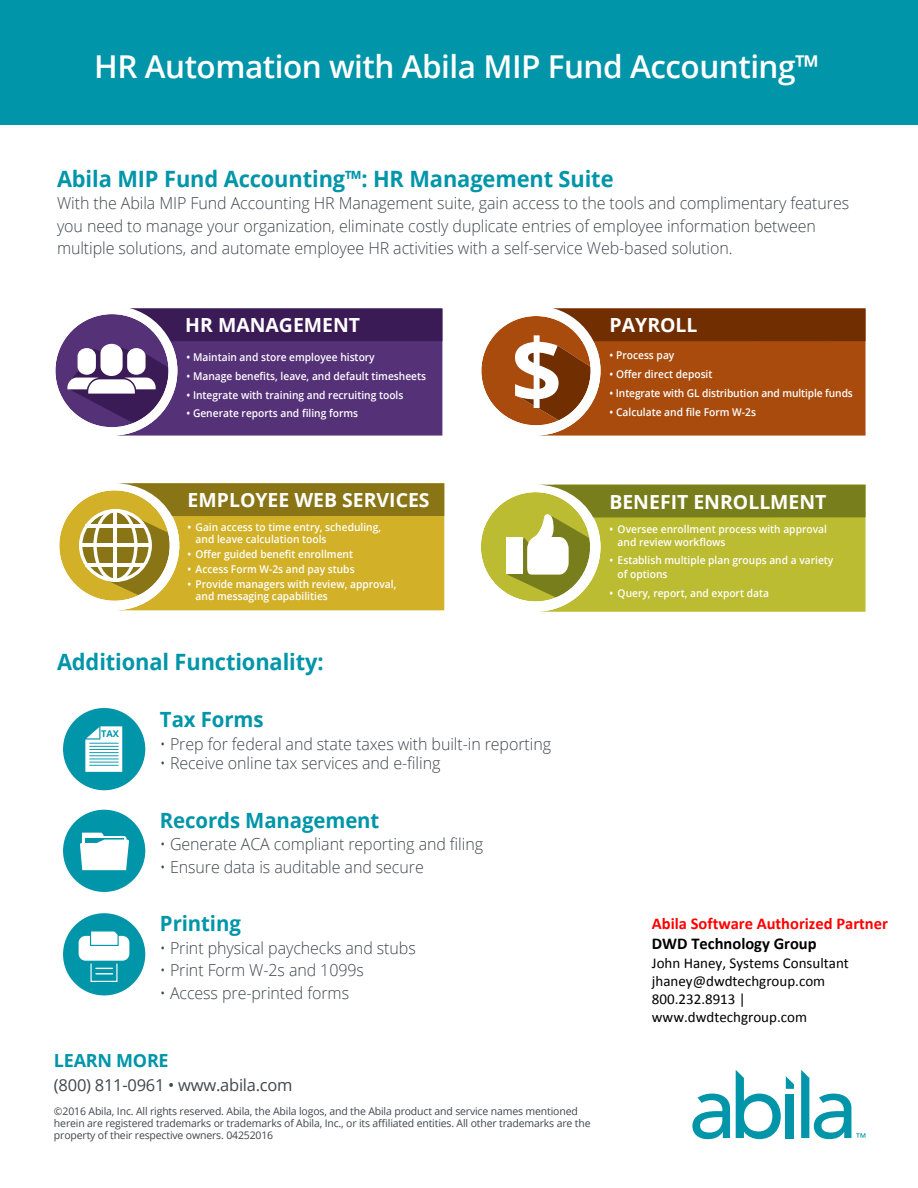
<style>
.page{position:relative;width:918px;height:1188px;background:#fff}
.page>*{position:absolute;margin:0;border:0;box-sizing:border-box;transform-origin:0 0}
.t1{font:700 88.95px "Open Sans";color:#fff}
.Copy{font:600 31.5px "Open Sans";letter-spacing:-.015em;color:#fff}
.Copy-2{font:700 22.5px "Open Sans";letter-spacing:-.005em;color:#0095a9}
.Copy-3{font:700 21px "Open Sans";letter-spacing:-.005em;color:#0095a9}
.t2{font:700 19.5px "Open Sans";color:#fff}
.Copy-4{font:700 18px "Open Sans";letter-spacing:-.015em;color:#0095a9}
.Copy-5{font:300 16.5px/22.5px "Open Sans";letter-spacing:-.005em;color:#3f464d}
.t3{font:700 16.5px "Calibri";color:#f00}
.Copy-6{font:16.5px "Open Sans";letter-spacing:-.015em;color:#3f464d}
.t4{font:700 16.5px "Calibri";color:#000}
.t5{font:15px/18px "Calibri";color:#000}
.t6{font:600 10.8px/12.1px "Open Sans";color:#fff;scale:.95 1}
.Copy-7{font:10.5px/12px "Open Sans";letter-spacing:-.015em;color:#3f464d}
.t7{font:700 9.3px "Open Sans";color:#0095a9}
</style>
<div class="page">
<svg style="left:736px;top:1070px;width:58px;height:69px"></svg>
<svg style="left:692px;top:1094px;width:38px;height:45px"></svg>
<svg style="left:801px;top:1070px;width:64px;height:69px"></svg>
<div style="left:0;top:0;width:918px;height:124px;background:#0095a9"></div>
<svg style="left:56px;top:308px;width:386px;height:128px;background:#654781"></svg>
<svg style="left:482px;top:308px;width:384px;height:128px;background:#a25622"></svg>
<svg style="left:59px;top:483px;width:385px;height:127px;background:#c4aa3f"></svg>
<svg style="left:481px;top:485px;width:385px;height:127px;background:#b4b649"></svg>
<div style="left:63px;top:708px;width:82px;height:82px;background:#0095a9;border-radius:50%"></div>
<svg style="left:85px;top:726px;width:37px;height:46px"></svg>
<hr style="left:89px;top:743px;width:30px;height:1px;background:#0095a9">
<hr style="left:89px;top:746px;width:30px;height:1px;background:#0095a9">
<hr style="left:89px;top:749px;width:30px;height:1px;background:#0095a9">
<hr style="left:89px;top:752px;width:30px;height:1px;background:#0095a9">
<hr style="left:89px;top:755px;width:30px;height:1px;background:#0095a9">
<hr style="left:89px;top:758px;width:30px;height:1px;background:#0095a9">
<hr style="left:89px;top:762px;width:30px;height:1px;background:#0095a9">
<hr style="left:89px;top:765px;width:30px;height:1px;background:#0095a9">
<div style="left:63px;top:810px;width:82px;height:82px;background:#0095a9;border-radius:50%"></div>
<svg style="left:80px;top:833px;width:49px;height:37px;background:#d5edf0"></svg>
<div style="left:63px;top:913px;width:82px;height:82px;background:#0095a9;border-radius:50%"></div>
<div style="left:79px;top:936px;width:50px;height:25px;background:#fff;border-radius:7px"></div>
<svg style="left:89px;top:931px;width:30px;height:15px"></svg>
<div style="left:90px;top:963px;width:28px;height:19px;border:1px solid #fff"></div>
<svg style="left:95px;top:968px;width:18px;height:6px"></svg>
<p class="Copy" style="left:94px;top:45px;width:726px">HR Automation with Abila MIP Fund Accounting™</p>
<p class="Copy-2" style="left:57px;top:163px;width:558px">Abila MIP Fund Accounting™: HR Management Suite</p>
<p class="Copy-5" style="left:57px;top:192px;width:794px">With the Abila MIP Fund Accounting HR Management suite, gain access to the tools and complimentary features you need to manage your organization, eliminate costly duplicate entries of employee information between multiple solutions, and automate employee HR activities with a self-service Web-based solution.</p>
<p class="t2" style="left:185px;top:312px;width:176px">HR MANAGEMENT</p>
<p class="t2" style="left:610px;top:312px;width:89px">PAYROLL</p>
<p class="t6" style="left:187px;top:351px;width:200px">• Maintain and store employee history</p>
<p class="t6" style="left:187px;top:370px;width:254px">• Manage benefits, leave, and default timesheets</p>
<p class="t6" style="left:187px;top:388px;width:230px">• Integrate with training and recruiting tools</p>
<p class="t6" style="left:187px;top:407px;width:182px">• Generate reports and filing forms</p>
<p class="t1" style="left:511px;top:308px;width:52px">$</p>
<p class="t6" style="left:610px;top:349px;width:70px">• Process pay</p>
<p class="t6" style="left:610px;top:368px;width:110px">• Offer direct deposit</p>
<p class="t6" style="left:610px;top:386px;width:258px">• Integrate with GL distribution and multiple funds</p>
<p class="t6" style="left:610px;top:405px;width:156px">• Calculate and file Form W-2s</p>
<p class="t2" style="left:188px;top:486px;width:243px">EMPLOYEE WEB SERVICES</p>
<p class="t2" style="left:609px;top:489px;width:219px">BENEFIT ENROLLMENT</p>
<p class="t6" style="left:196px;top:521px;width:197px;text-indent:-8px">• Gain access to time entry, scheduling, and leave calculation tools</p>
<p class="t6" style="left:188px;top:548px;width:176px">• Offer guided benefit enrollment</p>
<p class="t6" style="left:188px;top:563px;width:177px">• Access Form W-2s and pay stubs</p>
<p class="t6" style="left:196px;top:578px;width:213px;text-indent:-8px">• Provide managers with review, approval, and messaging capabilities</p>
<p class="Copy-2" style="left:57px;top:646px;width:268px">Additional Functionality:</p>
<p class="t7" style="left:101px;top:727px;width:19px">TAX</p>
<p class="Copy-3" style="left:160px;top:705px;width:105px">Tax Forms</p>
<p class="Copy-5" style="left:160px;top:732px;width:393px">• Prep for federal and state taxes with built-in reporting</p>
<p class="Copy-5" style="left:160px;top:752px;width:282px">• Receive online tax services and e-filing</p>
<p class="Copy-3" style="left:160px;top:806px;width:221px">Records Management</p>
<p class="Copy-5" style="left:160px;top:833px;width:325px">• Generate ACA compliant reporting and filing</p>
<p class="Copy-5" style="left:160px;top:855px;width:265px">• Ensure data is auditable and secure</p>
<p class="Copy-3" style="left:160px;top:909px;width:82px">Printing</p>
<p class="Copy-5" style="left:160px;top:936px;width:257px">• Print physical paychecks and stubs</p>
<p class="Copy-5" style="left:160px;top:959px;width:206px">• Print Form W-2s and 1099s</p>
<p class="Copy-5" style="left:160px;top:981px;width:191px">• Access pre-printed forms</p>
<p class="Copy-4" style="left:54px;top:1048px;width:116px">LEARN MORE</p>
<p class="Copy-6" style="left:54px;top:1074px;width:240px">(800) 811-0961 • www.abila.com</p>
<p class="Copy-7" style="left:54px;top:1105px;width:538px">©2016 Abila, Inc. All rights reserved. Abila, the Abila logos, and the Abila product and service names mentioned herein are registered trademarks or trademarks of Abila, Inc., or its affiliated entities. All other trademarks are the property of their respective owners. 04252016</p>
<p class="t6" style="left:618px;top:523px;width:222px;text-indent:-8px">• Oversee enrollment process with approval and review workflows</p>
<p class="t6" style="left:618px;top:553px;width:229px;line-height:13.5px;text-indent:-8px">• Establish multiple plan groups and a variety of options</p>
<p class="t6" style="left:610px;top:586px;width:169px">• Query, report, and export data</p>
<h3 class="t3" style="left:652px;top:913px;width:238px">Abila Software Authorized Partner</h3>
<h3 class="t4" style="left:652px;top:933px;width:166px">DWD Technology Group</h3>
<h3 class="t5" style="left:652px;top:954px;width:198px">John Haney, Systems Consultant jhaney@dwdtechgroup.com<br>800.232.8913 | www.dwdtechgroup.com</h3>
</div>
